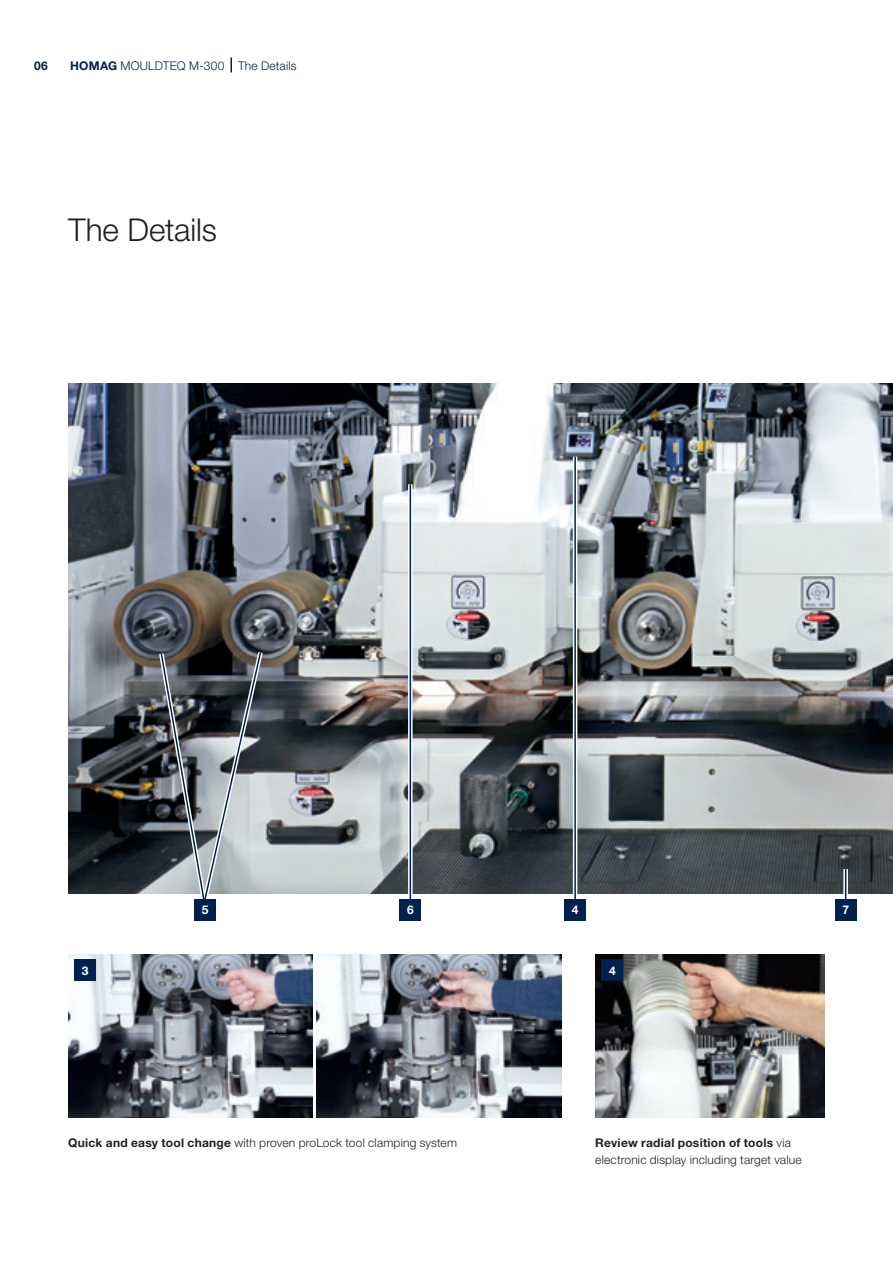
<style>
.page{position:relative;width:893px;height:1263px;background:#fff}
.page>*{position:absolute;margin:0;border:0;box-sizing:border-box;transform-origin:0 0}
._01_Headline_21pt_25{font:300 31.5px "Helvetica Neue LTW1 G";letter-spacing:-.005em;color:#231f20}
._05_BU_8Pt_11_5Pt{font:300 12px/17.2px "Helvetica Neue LTW1 G";letter-spacing:.015em;color:#231f20}
.Musterseiten_Rubrike{font:300 12px "Helvetica Neue LTW1 G";letter-spacing:.015em;color:#00214f}
._06_Tabelle_Explosio{font:700 12px "Helvetica Neue LTW1 G";color:#fff}
.t1{font:700 12px "Helvetica Neue LTW1 G";color:#00214f}
.s1{font-weight:700}
</style>
<div class="page">
<img style="left:68px;top:383px;width:825px;height:510px">
<img style="left:595px;top:955px;width:230px;height:163px">
<img style="left:68px;top:955px;width:245px;height:163px">
<img style="left:317px;top:955px;width:244px;height:163px">
<svg style="left:230px;top:58px;width:2px;height:14px"></svg>
<div style="left:602px;top:960px;width:21px;height:21px;background:#00214f"></div>
<div style="left:74px;top:960px;width:22px;height:21px;background:#00214f"></div>
<svg style="left:843px;top:869px;width:5px;height:30px"></svg>
<hr style="left:845px;top:869px;width:1px;height:34px;background:#00214f">
<hr style="left:573px;top:457px;width:4px;height:446px;background:#fff">
<hr style="left:574px;top:457px;width:2px;height:446px;background:#00214f">
<svg style="left:408px;top:484px;width:5px;height:415px"></svg>
<hr style="left:410px;top:484px;width:1px;height:419px;background:#00214f">
<svg style="left:156px;top:647px;width:110px;height:261px;background:#797f83"></svg>
<div style="left:835px;top:899px;width:21px;height:21px;background:#00214f"></div>
<div style="left:564px;top:899px;width:22px;height:21px;background:#00214f"></div>
<div style="left:400px;top:899px;width:21px;height:21px;background:#00214f"></div>
<div style="left:195px;top:899px;width:21px;height:21px;background:#00214f"></div>
<p class="t1" style="left:34px;top:58px;width:15px">06</p>
<p class="Musterseiten_Rubrike" style="left:70px;top:58px;width:228px"><span class="s1">HOMAG</span> MOULDTEQ M-300 The Details</p>
<p class="_01_Headline_21pt_25" style="left:68px;top:210px;width:150px">The Details</p>
<p class="_06_Tabelle_Explosio" style="left:202px;top:902px;width:8px">5</p>
<p class="_06_Tabelle_Explosio" style="left:407px;top:902px;width:8px">6</p>
<p class="_06_Tabelle_Explosio" style="left:572px;top:902px;width:8px">4</p>
<p class="_06_Tabelle_Explosio" style="left:842px;top:902px;width:8px">7</p>
<p class="_06_Tabelle_Explosio" style="left:82px;top:963px;width:8px">3</p>
<p class="_06_Tabelle_Explosio" style="left:609px;top:963px;width:8px">4</p>
<p class="_05_BU_8Pt_11_5Pt" style="left:68px;top:1134px;width:390px"><span class="s1">Quick and easy tool change</span> with proven proLock tool clamping system</p>
<p class="_05_BU_8Pt_11_5Pt" style="left:595px;top:1134px;width:208px"><span class="s1">Review radial position of tools</span> via electronic display including target value</p>
</div>
